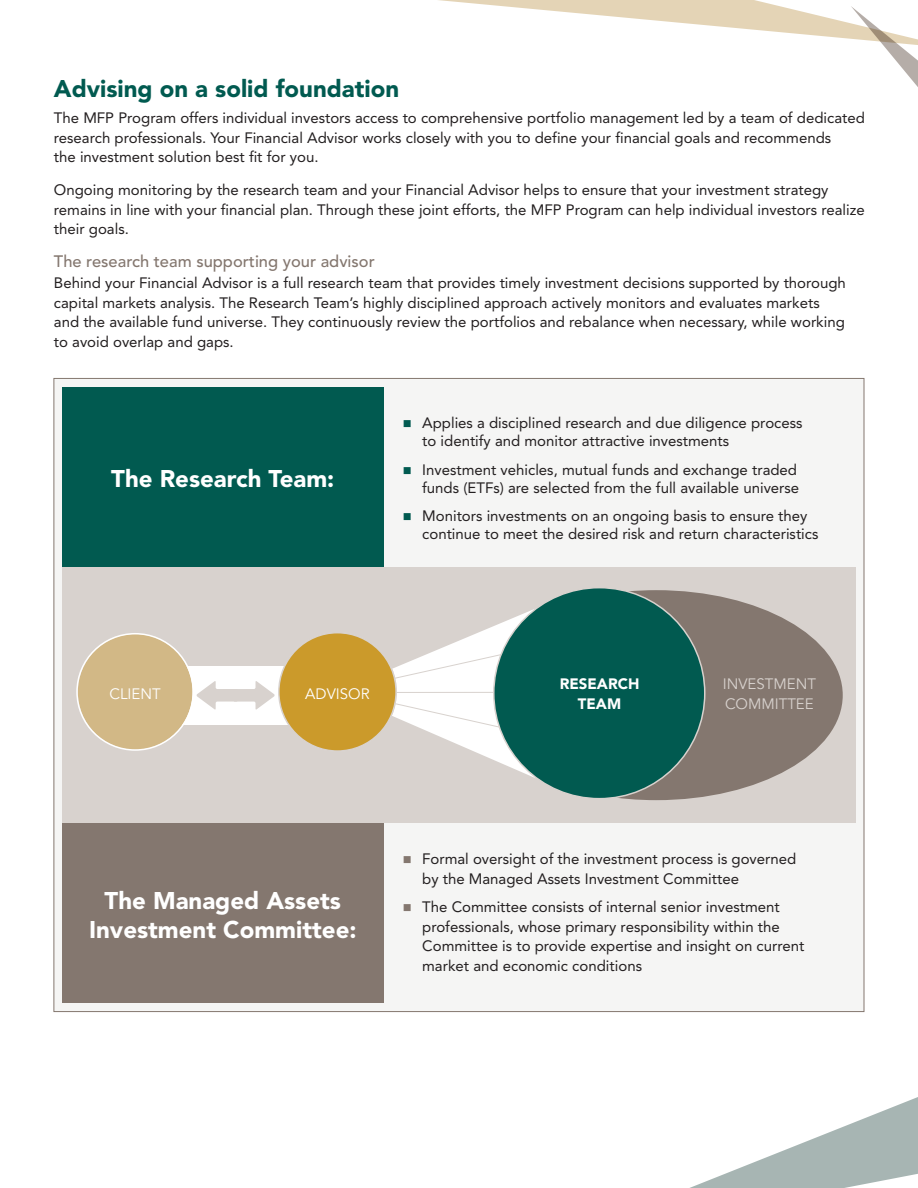
<style>
.page{position:relative;width:918px;height:1188px;background:#fff}
.page>*{position:absolute;margin:0;border:0;box-sizing:border-box;transform-origin:0 0}
.t1{font:900 24px/28.8px "Avenir LT Std";color:#fff;text-align:center}
.t2{font:900 24px "Avenir LT Std";color:#015a50}
.t3{font:500 16.5px "Avenir LT Std";color:#84776f}
.t4{font:15px/19.5px "Avenir LT Std";color:#231f20}
.t5{font:15px/19.5px "Avenir LT Std";color:#d8d2ce}
.t6{font:15px "Avenir LT Std";color:#fff}
.t7{font:900 15px/19.5px "Avenir LT Std";color:#fff;text-align:center}
.s1{color:#015a50}
.s2{color:#84776f}
</style>
<div class="page">
<svg style="left:690px;top:1097px;width:228px;height:91px"></svg>
<svg style="left:438px;top:0;width:480px;height:87px"></svg>
<div style="left:54px;top:378px;width:810px;height:634px;background:#f5f5f4;border:1px solid #84776f"></div>
<div style="left:62px;top:387px;width:322px;height:182px;background:#015a50"></div>
<div style="left:62px;top:821px;width:322px;height:181px;background:#84776f"></div>
<div style="left:62px;top:567px;width:794px;height:256px;background:#d8d2ce"></div>
<svg style="left:462px;top:609px;width:74px;height:169px"></svg>
<svg style="left:392px;top:637px;width:118px;height:109px"></svg>
<hr style="left:347px;top:692px;width:288px;height:1px;background:#d8d2ce">
<svg style="left:551px;top:590px;width:292px;height:210px;fill:#84776f"></svg>
<div style="left:181px;top:666px;width:108px;height:58px;background:#fff"></div>
<svg style="left:196px;top:681px;width:79px;height:29px"></svg>
<div style="left:494px;top:588px;width:211px;height:211px;background:#015a50;border-radius:50%"></div>
<div style="left:78px;top:634px;width:114px;height:116px;background:#d2b886;border-radius:50%"></div>
<div style="left:76px;top:633px;width:118px;height:118px;border:2px solid #fff;border-radius:50%"></div>
<div style="left:279px;top:633px;width:117px;height:118px;background:#cb9a2b;border-radius:50%"></div>
<div style="left:278px;top:632px;width:119px;height:120px;border:2px solid #d8d2ce;border-radius:50%"></div>
<p class="t2" style="left:54px;top:74px;width:347px">Advising on a solid foundation</p>
<p class="t4" style="left:54px;top:108px;width:813px">The MFP Program offers individual investors access to comprehensive portfolio management led by a team of dedicated research professionals. Your Financial Advisor works closely with you to define your financial goals and recommends<br>the investment solution best fit for you.</p>
<p class="t4" style="left:54px;top:180px;width:812px">Ongoing monitoring by the research team and your Financial Advisor helps to ensure that your investment strategy remains in line with your financial plan. Through these joint efforts, the MFP Program can help individual investors realize their goals.</p>
<p class="t3" style="left:54px;top:252px;width:322px">The research team supporting your advisor</p>
<p class="t4" style="left:54px;top:273px;width:794px">Behind your Financial Advisor is a full research team that provides timely investment decisions supported by thorough capital markets analysis. The Research Team’s highly disciplined approach actively monitors and evaluates markets and the available fund universe. They continuously review the portfolios and rebalance when necessary, while working to avoid overlap and gaps.</p>
<p class="t1" style="left:111px;top:464px;width:225px">The Research Team:</p>
<p class="t4" style="left:422px;top:414px;width:382px;line-height:18px;text-indent:-20px"><span class="s1">■</span> Applies a disciplined research and due diligence process to identify and monitor attractive investments</p>
<p class="t4" style="left:403px;top:461px;width:398px;line-height:18px;text-align:right"><span class="s1">■</span> Investment vehicles, mutual funds and exchange traded funds (ETFs) are selected from the full available universe</p>
<p class="t4" style="left:422px;top:507px;width:398px;line-height:18px;text-indent:-20px"><span class="s1">■</span> Monitors investments on an ongoing basis to ensure they continue to meet the desired risk and return characteristics</p>
<p class="t6" style="left:110px;top:685px;width:53px">CLIENT</p>
<p class="t6" style="left:305px;top:685px;width:66px">ADVISOR</p>
<p class="t7" style="left:560px;top:674px;width:81px">RESEARCH<br>TEAM</p>
<p class="t5" style="left:723px;top:675px;width:95px">INVESTMENT<br>COMMITTEE</p>
<p class="t1" style="left:89px;top:886px;width:269px">The Managed Assets<br>Investment Committee:</p>
<p class="t4" style="left:422px;top:849px;width:376px;text-indent:-20px"><span class="s2">■</span> Formal oversight of the investment process is governed by the Managed Assets Investment Committee</p>
<p class="t4" style="left:422px;top:897px;width:384px;text-indent:-20px"><span class="s2">■</span> The Committee consists of internal senior investment professionals, whose primary responsibility within the Committee is to provide expertise and insight on current market and economic conditions</p>
</div>
